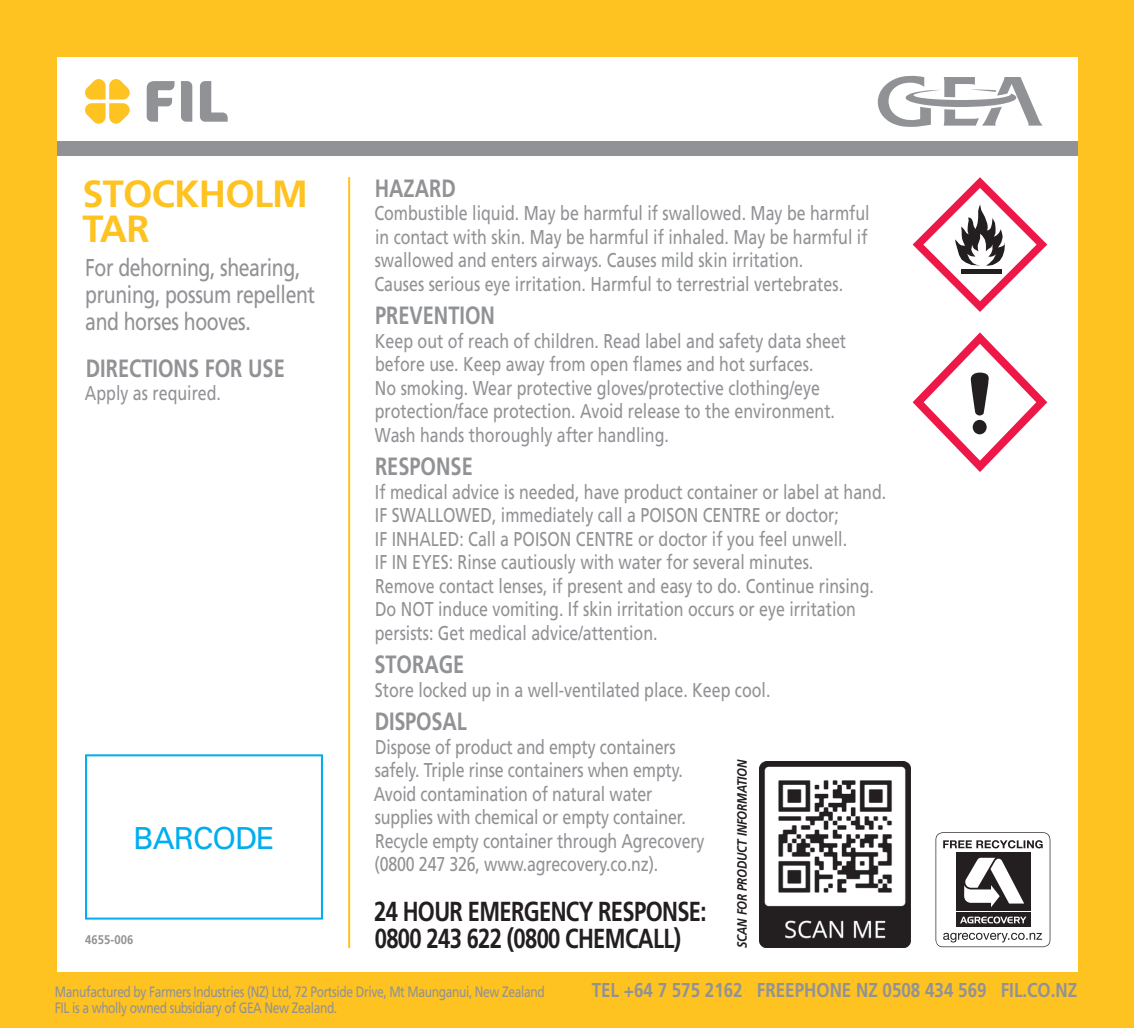
<style>
.page{position:relative;width:1134px;height:1028px;background:#fec221}
.page>*{position:absolute;margin:0;border:0;box-sizing:border-box;transform-origin:0 0}
.t1{font:700 38px/35.2px "Frutiger";letter-spacing:-.02em;color:#fec221}
.t2{font:30.25px "Univers";letter-spacing:-.03em;color:#00aeef}
.t3{font:700 27.5px/27.5px "Frutiger";letter-spacing:-.03em;color:#231f20;scale:.8 1}
.t4{font:700 25px "Frutiger";color:#919295;scale:.8 1}
.t5{font:24.25px/27px "Frutiger";letter-spacing:-.02em;color:#919295;scale:.8 1}
.t6{font:20px/23.5px "Frutiger";color:#919295;scale:.8 1}
.t7{font:700 20px "Frutiger";color:#919295;scale:.85 1}
.t8{font:15px/16.2px "Frutiger";letter-spacing:-.03em;color:#919295;scale:.8 1}
.t9{font:italic 700 13.5px "Frutiger";letter-spacing:-.01em;color:#231f20;scale:.85 1}
.t10{font:700 12.5px "Frutiger";letter-spacing:.01em;color:#919295;scale:.9 1}
</style>
<div class="page">
<div style="left:57px;top:57px;width:1020px;height:914px;background:#fff"></div>
<svg style="left:181px;top:81px;width:11px;height:41px"></svg>
<svg style="left:147px;top:81px;width:28px;height:41px"></svg>
<svg style="left:200px;top:81px;width:28px;height:41px"></svg>
<svg style="left:85px;top:79px;width:45px;height:45px"></svg>
<svg style="left:878px;top:76px;width:165px;height:51px"></svg>
<svg style="left:935px;top:832px;width:115px;height:115px"></svg>
<div style="left:57px;top:142px;width:1020px;height:14px;background:#919295"></div>
<hr style="left:348px;top:177px;width:2px;height:771px;background:#fec221">
<div style="left:85px;top:754px;width:238px;height:165px;background:#fff;border:2px solid #00aeef"></div>
<svg style="left:913px;top:332px;width:134px;height:140px"></svg>
<div style="left:973px;top:420px;width:14px;height:14px;background:#231f20;border-radius:50%"></div>
<svg style="left:913px;top:177px;width:134px;height:135px"></svg>
<img style="left:760px;top:761px;width:150px;height:187px">
<h1 class="t1" style="left:83px;top:175px;width:227px">STOCKHOLM<br>TAR</h1>
<p class="t5" style="left:85px;top:254px;width:289px">For dehorning, shearing, pruning, possum repellent and horses hooves.</p>
<p class="t4" style="left:86px;top:353px;width:250px">DIRECTIONS FOR USE</p>
<p class="t6" style="left:85px;top:381px;width:172px">Apply as required.</p>
<h2 class="t2" style="left:133px;top:819px;width:143px">BARCODE</h2>
<p class="t10" style="left:85px;top:932px;width:55px">4655-006</p>
<p class="t4" style="left:375px;top:173px;width:103px">HAZARD</p>
<p class="t6" style="left:374px;top:201px;width:621px">Combustible liquid. May be harmful if swallowed. May be harmful in contact with skin. May be harmful if inhaled. May be harmful if swallowed and enters airways. Causes mild skin irritation.<br>Causes serious eye irritation. Harmful to terrestrial vertebrates.</p>
<p class="t4" style="left:375px;top:301px;width:152px">PREVENTION</p>
<p class="t6" style="left:375px;top:329px;width:591px">Keep out of reach of children. Read label and safety data sheet before use. Keep away from open flames and hot surfaces.<br>No smoking. Wear protective gloves/protective clothing/eye protection/face protection. Avoid release to the environment.<br>Wash hands thoroughly after handling.</p>
<p class="t4" style="left:375px;top:452px;width:124px">RESPONSE</p>
<p class="t6" style="left:375px;top:480px;width:641px">If medical advice is needed, have product container or label at hand.<br>IF SWALLOWED, immediately call a POISON CENTRE or doctor;<br>IF INHALED: Call a POISON CENTRE or doctor if you feel unwell.<br>IF IN EYES: Rinse cautiously with water for several minutes.<br>Remove contact lenses, if present and easy to do. Continue rinsing.<br>Do NOT induce vomiting. If skin irritation occurs or eye irritation persists: Get medical advice/attention.</p>
<p class="t4" style="left:374px;top:650px;width:114px">STORAGE</p>
<p class="t6" style="left:375px;top:677px;width:496px">Store locked up in a well-ventilated place. Keep cool.</p>
<p class="t4" style="left:375px;top:706px;width:116px">DISPOSAL</p>
<p class="t6" style="left:374px;top:734px;width:415px">Dispose of product and empty containers safely. Triple rinse containers when empty.<br>Avoid contamination of natural water supplies with chemical or empty container.<br>Recycle empty container through Agrecovery (0800 247 326, www.agrecovery.co.nz).</p>
<h3 class="t3" style="left:374px;top:897px;width:417px">24 HOUR EMERGENCY RESPONSE:<br>0800 243 622 (0800 CHEMCALL)</h3>
<p class="t9" style="left:734px;top:948px;width:224px;rotate:-90deg">SCAN FOR PRODUCT INFORMATION</p>
<p class="t8" style="left:55px;top:983px;width:614px">Manufactured by Farmers Industries (NZ) Ltd, 72 Portside Drive, Mt Maunganui, New Zealand<br>FIL is a wholly owned subsidiary of GEA New Zealand.</p>
<p class="t7" style="left:592px;top:977px;width:573px">TEL +64 7 575 2162 FREEPHONE NZ 0508 434 569 FIL.CO.NZ</p>
</div>
